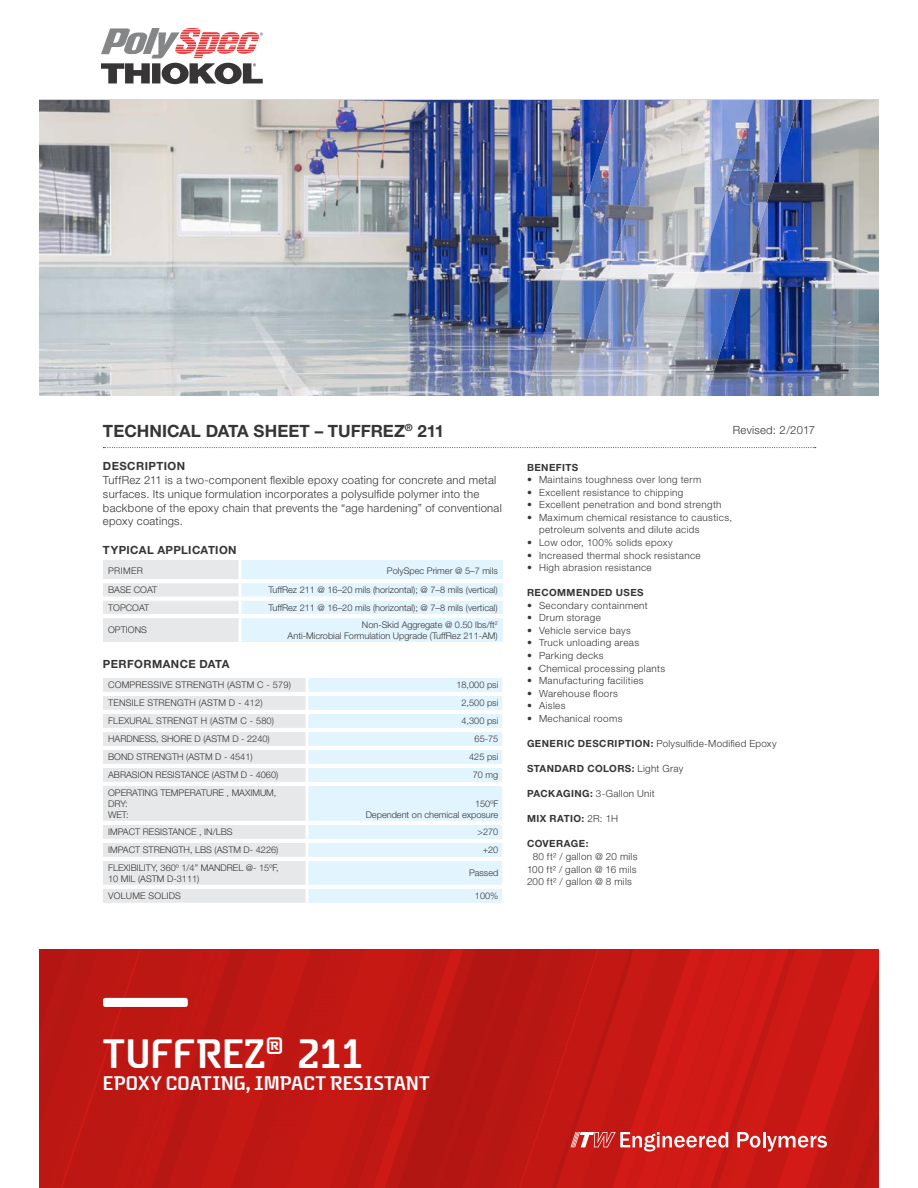
<style>
.page{position:relative;width:918px;height:1188px;background:#fff}
.page>*{position:absolute;margin:0;border:0;box-sizing:border-box;transform-origin:0 0}
.t1{font:600 42.6px "Safety";letter-spacing:.005em;color:#fff}
.t2{font:600 20.4px "Safety";letter-spacing:.01em;color:#fff}
.t3{font:700 16.95px "Helvetica Neue LT Std";color:#373535}
.t4{font:300 11.25px/13.8px "Helvetica Neue LT Std";letter-spacing:.025em;color:#373535}
.t5{font:700 11.25px "Helvetica Neue LT Std";letter-spacing:.04em;color:#373535}
.t6{font:300 9.9px/12.6px "Helvetica Neue LT Std";letter-spacing:.04em;color:#373535}
.t7{font:700 9.9px "Helvetica Neue LT Std";letter-spacing:.045em;color:#373535}
.t8{font:300 9.15px/10.9px "Helvetica Neue LT Std";color:#373535;text-align:right}
.t9{font:300 9.15px "Helvetica Neue LT Std";letter-spacing:.02em;color:#373535}
.s1{font-weight:700}
.s2{font-weight:300}
</style>
<div class="page">
<img style="left:39px;top:100px;width:840px;height:296px">
<img style="left:39px;top:950px;width:840px;height:238px">
<div style="left:103px;top:998px;width:85px;height:9px;background:#fff;border-radius:2px"></div>
<svg style="left:103px;top:447px;width:713px;height:1px"></svg>
<svg style="left:101px;top:28px;width:162px;height:56px"></svg>
<svg style="left:103px;top:560px;width:400px;height:82px;background:#e4f0f6"></svg>
<hr style="left:239px;top:618px;width:2px;height:24px;background:#fff">
<hr style="left:103px;top:579px;width:400px;height:4px;background:#fff">
<hr style="left:103px;top:597px;width:400px;height:4px;background:#fff">
<hr style="left:103px;top:614px;width:400px;height:4px;background:#fff">
<div style="left:103px;top:678px;width:203px;height:225px;background:#e7e8e9"></div>
<div style="left:308px;top:678px;width:194px;height:225px;background:#e2f4fd"></div>
<hr style="left:103px;top:692px;width:399px;height:4px;background:#fff">
<hr style="left:103px;top:710px;width:399px;height:4px;background:#fff">
<hr style="left:103px;top:728px;width:399px;height:4px;background:#fff">
<hr style="left:103px;top:746px;width:399px;height:4px;background:#fff">
<hr style="left:103px;top:764px;width:399px;height:4px;background:#fff">
<hr style="left:103px;top:782px;width:399px;height:4px;background:#fff">
<hr style="left:103px;top:821px;width:399px;height:4px;background:#fff">
<hr style="left:103px;top:839px;width:399px;height:4px;background:#fff">
<hr style="left:103px;top:857px;width:399px;height:4px;background:#fff">
<hr style="left:103px;top:885px;width:399px;height:4px;background:#fff">
<svg style="left:571px;top:1132px;width:157px;height:19px"></svg>
<svg style="left:737px;top:1132px;width:90px;height:19px"></svg>
<img style="left:524px;top:100px;width:46px;height:296px">
<img style="left:570px;top:100px;width:45px;height:296px">
<img style="left:615px;top:100px;width:46px;height:296px">
<img style="left:661px;top:100px;width:138px;height:296px">
<h3 class="t3" style="left:103px;top:425px;width:343px">TECHNICAL DATA SHEET – TUFFREZ<sup>®</sup> 211</h3>
<p class="t5" style="left:103px;top:462px;width:84px">DESCRIPTION</p>
<p class="t4" style="left:103px;top:474px;width:400px">TuffRez 211 is a two-component flexible epoxy coating for concrete and metal surfaces. Its unique formulation incorporates a polysulfide polymer into the backbone of the epoxy chain that prevents the “age hardening” of conventional epoxy coatings.</p>
<p class="t5" style="left:103px;top:546px;width:135px">TYPICAL APPLICATION</p>
<p class="t8" style="left:108px;top:566px;width:36px">PRIMER</p>
<p class="t8" style="left:387px;top:566px;width:112px">PolySpec Primer @ 5–7 mils</p>
<p class="t8" style="left:108px;top:585px;width:51px">BASE COAT</p>
<p class="t8" style="left:268px;top:585px;width:231px">TuffRez 211 @ 16–20 mils (horizontal); @ 7–8 mils (vertical)</p>
<p class="t8" style="left:108px;top:603px;width:43px">TOPCOAT</p>
<p class="t8" style="left:268px;top:603px;width:231px">TuffRez 211 @ 16–20 mils (horizontal); @ 7–8 mils (vertical)</p>
<p class="t8" style="left:108px;top:625px;width:40px">OPTIONS</p>
<p class="t8" style="left:288px;top:620px;width:212px">Non-Skid Aggregate @ 0.50 lbs/ft<sup>2<br></sup>Anti-Microbial Formulation Upgrade (TuffRez 211-AM)</p>
<p class="t5" style="left:103px;top:660px;width:128px">PERFORMANCE DATA</p>
<p class="t9" style="left:108px;top:682px;width:184px">COMPRESSIVE STRENGTH (ASTM C - 579)</p>
<p class="t8" style="left:456px;top:680px;width:43px">18,000 psi</p>
<p class="t9" style="left:108px;top:700px;width:156px">TENSILE STRENGTH (ASTM D - 412)</p>
<p class="t8" style="left:462px;top:698px;width:38px">2,500 psi</p>
<p class="t9" style="left:108px;top:718px;width:167px">FLEXURAL STRENGT H (ASTM C - 580)</p>
<p class="t8" style="left:462px;top:716px;width:38px">4,300 psi</p>
<p class="t8" style="left:108px;top:734px;width:163px">HARDNESS, SHORE D (ASTM D - 2240)</p>
<p class="t8" style="left:475px;top:734px;width:25px">65-75</p>
<p class="t8" style="left:108px;top:752px;width:146px">BOND STRENGTH (ASTM D - 4541)</p>
<p class="t8" style="left:469px;top:752px;width:31px">425 psi</p>
<p class="t8" style="left:108px;top:770px;width:172px">ABRASION RESISTANCE (ASTM D - 4060)</p>
<p class="t8" style="left:473px;top:770px;width:27px">70 mg</p>
<p class="t8" style="left:108px;top:788px;width:170px;text-align:left">OPERATING TEMPERATURE , MAXIMUM,<br>DRY:<br>WET:</p>
<p class="t8" style="left:366px;top:799px;width:134px">150oF<br>Dependent on chemical exposure</p>
<p class="t8" style="left:108px;top:827px;width:126px">IMPACT RESISTANCE , IN/LBS</p>
<p class="t8" style="left:478px;top:827px;width:22px">&gt;270</p>
<p class="t8" style="left:108px;top:845px;width:172px">IMPACT STRENGTH, LBS (ASTM D- 4226)</p>
<p class="t8" style="left:483px;top:845px;width:17px">+20</p>
<p class="t8" style="left:108px;top:863px;width:172px;text-align:left">FLEXIBILITY, 360º 1/4” MANDREL @- 15ºF,<br>10 MIL (ASTM D-3111)</p>
<p class="t8" style="left:469px;top:868px;width:31px">Passed</p>
<p class="t9" style="left:108px;top:893px;width:74px">VOLUME SOLIDS</p>
<p class="t8" style="left:475px;top:891px;width:25px">100%</p>
<p class="t4" style="left:733px;top:424px;width:84px">Revised: 2/2017</p>
<p class="t7" style="left:527px;top:464px;width:53px">BENEFITS</p>
<p class="t6" style="left:527px;top:474px;width:176px">• Maintains toughness over long term</p>
<p class="t6" style="left:527px;top:487px;width:158px">• Excellent resistance to chipping</p>
<p class="t6" style="left:527px;top:499px;width:196px">• Excellent penetration and bond strength</p>
<p class="t6" style="left:539px;top:512px;width:195px;text-indent:-12px">• Maximum chemical resistance to caustics, petroleum solvents and dilute acids</p>
<p class="t6" style="left:527px;top:537px;width:147px">• Low odor, 100% solids epoxy</p>
<p class="t6" style="left:527px;top:550px;width:175px">• Increased thermal shock resistance</p>
<p class="t6" style="left:527px;top:562px;width:126px">• High abrasion resistance</p>
<p class="t7" style="left:527px;top:589px;width:118px">RECOMMENDED USES</p>
<p class="t6" style="left:527px;top:600px;width:122px">• Secondary containment</p>
<p class="t6" style="left:527px;top:612px;width:75px">• Drum storage</p>
<p class="t6" style="left:527px;top:625px;width:105px">• Vehicle service bays</p>
<p class="t6" style="left:527px;top:638px;width:114px">• Truck unloading areas</p>
<p class="t6" style="left:527px;top:650px;width:78px">• Parking decks</p>
<p class="t6" style="left:527px;top:663px;width:140px">• Chemical processing plants</p>
<p class="t6" style="left:527px;top:675px;width:118px">• Manufacturing facilities</p>
<p class="t6" style="left:527px;top:688px;width:93px">• Warehouse floors</p>
<p class="t6" style="left:527px;top:700px;width:40px">• Aisles</p>
<p class="t6" style="left:527px;top:713px;width:97px">• Mechanical rooms</p>
<p class="t6" style="left:527px;top:738px;width:251px"><span class="s1">GENERIC DESCRIPTION:</span> Polysulfide-Modified Epoxy</p>
<p class="t7" style="left:527px;top:765px;width:158px">STANDARD COLORS: <span class="s2">Light Gray</span></p>
<p class="t6" style="left:527px;top:788px;width:129px"><span class="s1">PACKAGING:</span> 3-Gallon Unit</p>
<p class="t7" style="left:527px;top:815px;width:93px">MIX RATIO: <span class="s2">2R: 1H</span></p>
<p class="t7" style="left:527px;top:840px;width:63px">COVERAGE:</p>
<p class="t6" style="left:527px;top:851px;width:112px;text-align:center">80 ft2 / gallon @ 20 mils<br>100 ft2 / gallon @ 16 mils<br>200 ft2 / gallon @ 8 mils</p>
<h1 class="t1" style="left:103px;top:1039px;width:262px">TUFFREZ<sup>®</sup> 211</h1>
<h2 class="t2" style="left:103px;top:1077px;width:328px">EPOXY COATING, IMPACT RESISTANT</h2>
</div>
